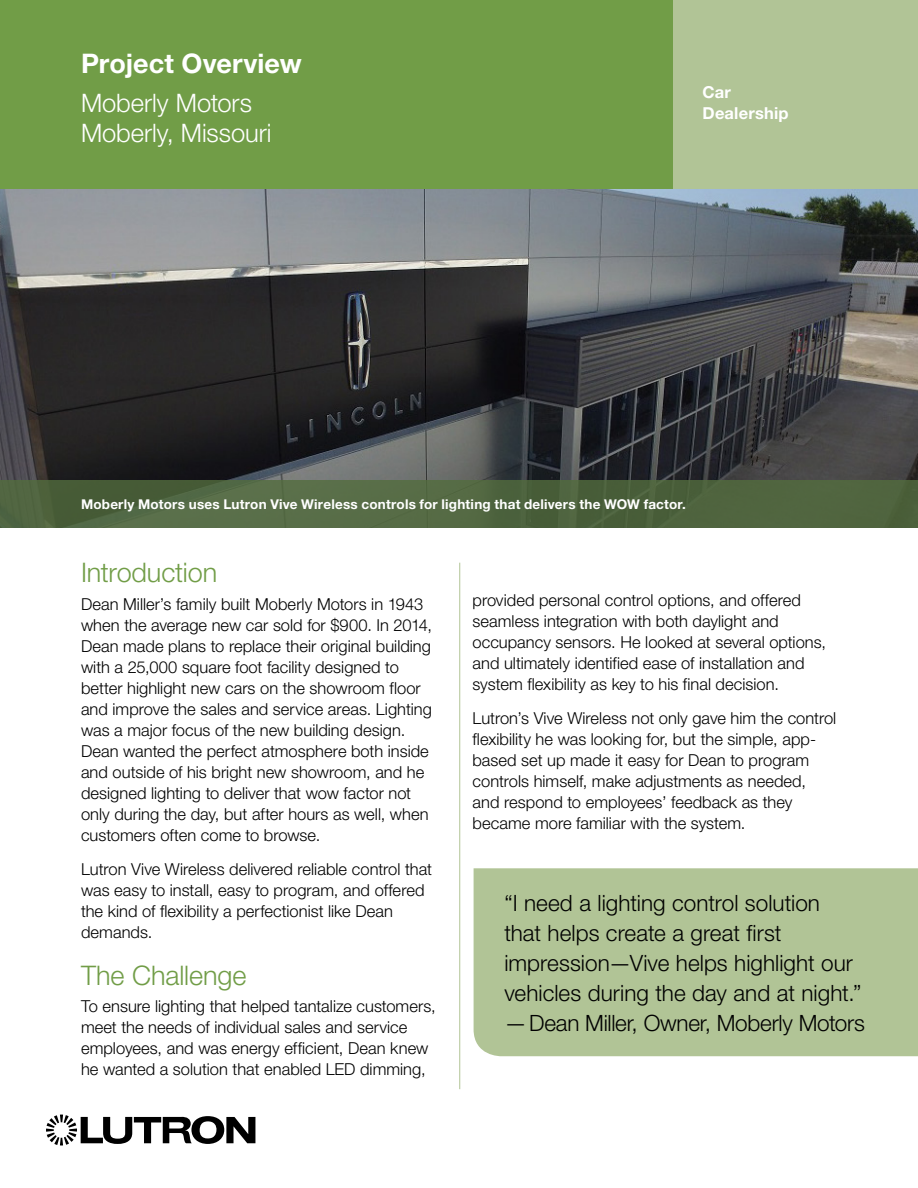
<style>
.page{position:relative;width:918px;height:1188px;background:#fff}
.page>*{position:absolute;margin:0;border:0;box-sizing:border-box;transform-origin:0 0}
.Green_Header{font:300 27px "Helvetica Neue LT Std";letter-spacing:-.005em;color:#719d47}
.Case_Study_Title{font:700 27px "Helvetica Neue LT Std";letter-spacing:.005em;color:#fff}
.Case_Study{font:300 25.5px/30px "Helvetica Neue LT Std";color:#fff}
.Green_Header-2{font:300 22.5px/30px "Helvetica Neue LT Std";color:#000}
.Green_Header-3{font:300 16.5px/21px "Helvetica Neue LT Std";color:#000}
.BolHead_11_14{font:700 16.5px/21px "Helvetica Neue LT Std";letter-spacing:.01em;color:#fff}
.Body_copy{font:700 13.5px "Helvetica Neue LT Std";letter-spacing:.015em;color:#fff}
</style>
<div class="page">
<svg style="left:46px;top:1115px;width:209px;height:31px"></svg>
<div style="left:0;top:0;width:674px;height:192px;background:#719d47"></div>
<div style="left:673px;top:0;width:245px;height:192px;background:#b1c496"></div>
<hr style="left:459px;top:563px;width:1px;height:526px;background:#b1c496">
<div style="left:474px;top:868px;width:444px;height:188px;background:#b1c496"></div>
<img style="left:0;top:189px;width:918px;height:291px">
<div style="left:0;top:480px;width:918px;height:48px;background:#506540"></div>
<p class="Case_Study_Title" style="left:81px;top:47px;width:222px">Project Overview</p>
<p class="Case_Study" style="left:81px;top:87px;width:192px">Moberly Motors<br>Moberly, Missouri</p>
<p class="BolHead_11_14" style="left:703px;top:81px;width:88px">Car<br>Dealership</p>
<p class="Body_copy" style="left:81px;top:496px;width:606px">Moberly Motors uses Lutron Vive Wireless controls for lighting that delivers the WOW factor.</p>
<p class="Green_Header" style="left:81px;top:556px;width:138px">Introduction</p>
<p class="Green_Header-3" style="left:81px;top:593px;width:353px">Dean Miller’s family built Moberly Motors in 1943 when the average new car sold for $900. In 2014, Dean made plans to replace their original building with a 25,000 square foot facility designed to better highlight new cars on the showroom floor and improve the sales and service areas. Lighting was a major focus of the new building design.<br>Dean wanted the perfect atmosphere both inside and outside of his bright new showroom, and he designed lighting to deliver that wow factor not only during the day, but after hours as well, when customers often come to browse.</p>
<p class="Green_Header-3" style="left:81px;top:858px;width:353px">Lutron Vive Wireless delivered reliable control that was easy to install, easy to program, and offered the kind of flexibility a perfectionist like Dean demands.</p>
<p class="Green_Header" style="left:81px;top:959px;width:167px">The Challenge</p>
<p class="Green_Header-3" style="left:81px;top:996px;width:356px">To ensure lighting that helped tantalize customers, meet the needs of individual sales and service employees, and was energy efficient, Dean knew he wanted a solution that enabled LED dimming,</p>
<p class="Green_Header-3" style="left:472px;top:589px;width:355px">provided personal control options, and offered seamless integration with both daylight and occupancy sensors. He looked at several options, and ultimately identified ease of installation and system flexibility as key to his final decision.</p>
<p class="Green_Header-3" style="left:472px;top:708px;width:365px">Lutron’s Vive Wireless not only gave him the control flexibility he was looking for, but the simple, app&shy;based set up made it easy for Dean to program controls himself, make adjustments as needed, and respond to employees’ feedback as they became more familiar with the system.</p>
<p class="Green_Header-2" style="left:504px;top:887px;width:362px">“I need a lighting control solution<br>that helps create a great first impression—Vive helps highlight our vehicles during the day and at night.” —Dean Miller, Owner, Moberly Motors</p>
</div>
